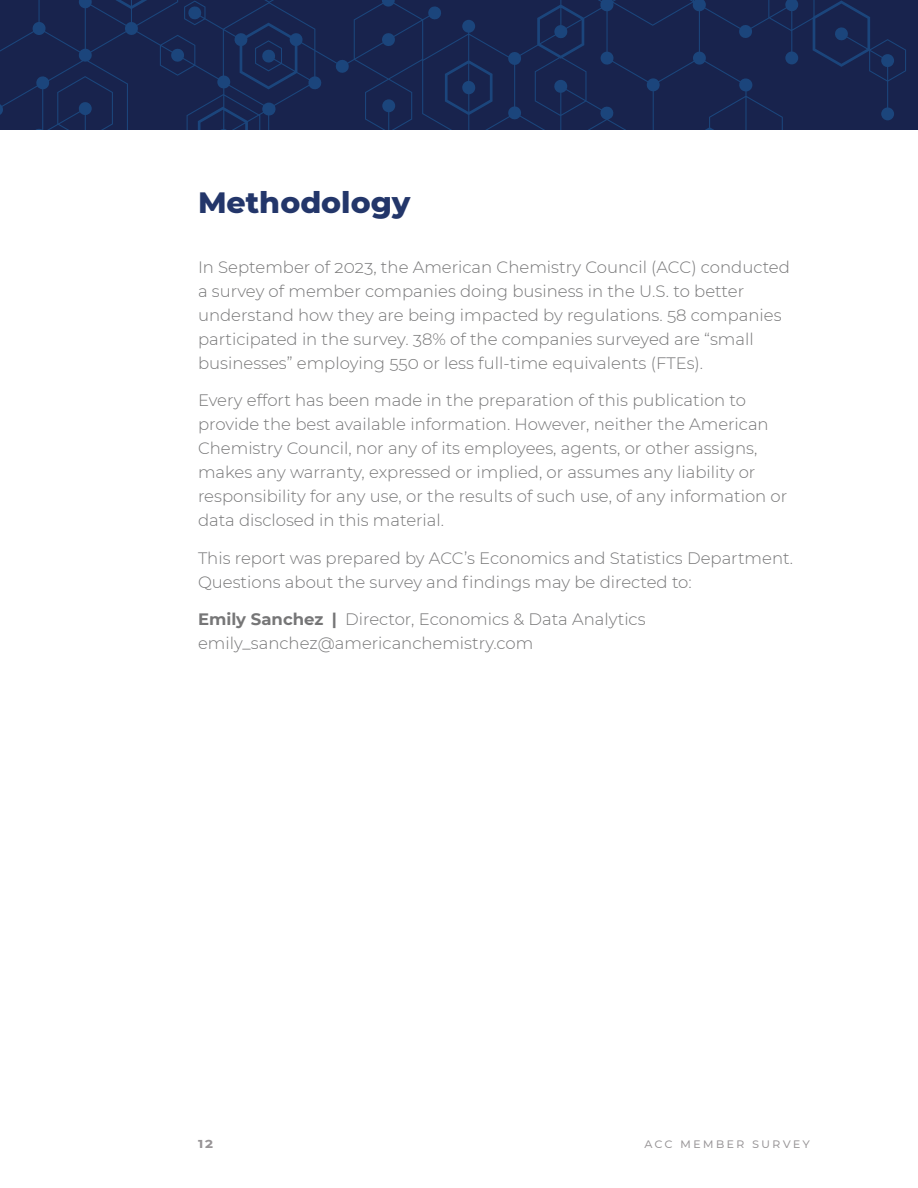
<style>
.page{position:relative;width:918px;height:1188px;background:#fff}
.page>*{position:absolute;margin:0;border:0;box-sizing:border-box;transform-origin:0 0}
.t1{font:800 30px "Montserrat";color:#23366a}
.t2{font:300 16.5px/24px "Montserrat";color:#767677}
.t3{font:13.5px "Montserrat";color:#979496}
.t4{font:700 13.5px "Montserrat";color:#979496}
.s1{font-weight:700}
</style>
<div class="page">
<svg style="left:0;top:0;width:906px;height:130px;background:#182651"></svg>
<h1 class="t1" style="left:198px;top:180px;width:214px">Methodology</h1>
<p class="t2" style="left:198px;top:254px;width:593px">In September of 2023, the American Chemistry Council (ACC) conducted a survey of member companies doing business in the U.S. to better understand how they are being impacted by regulations. 58 companies participated in the survey. 38% of the companies surveyed are “small businesses” employing 550 or less full-time equivalents (FTEs).</p>
<p class="t2" style="left:198px;top:388px;width:591px">Every effort has been made in the preparation of this publication to provide the best available information. However, neither the American Chemistry Council, nor any of its employees, agents, or other assigns, makes any warranty, expressed or implied, or assumes any liability or responsibility for any use, or the results of such use, of any information or data disclosed in this material.</p>
<p class="t2" style="left:198px;top:545px;width:597px">This report was prepared by ACC’s Economics and Statistics Department.<br>Questions about the survey and findings may be directed to:</p>
<p class="t2" style="left:198px;top:607px;width:449px"><span class="s1">Emily Sanchez |</span> Director, Economics &amp; Data Analytics emily_sanchez@americanchemistry.com</p>
<p class="t4" style="left:198px;top:1133px;width:17px">12</p>
<p class="t3" style="left:644px;top:1134px;width:167px">ACC Mem ber survey</p>
</div>
